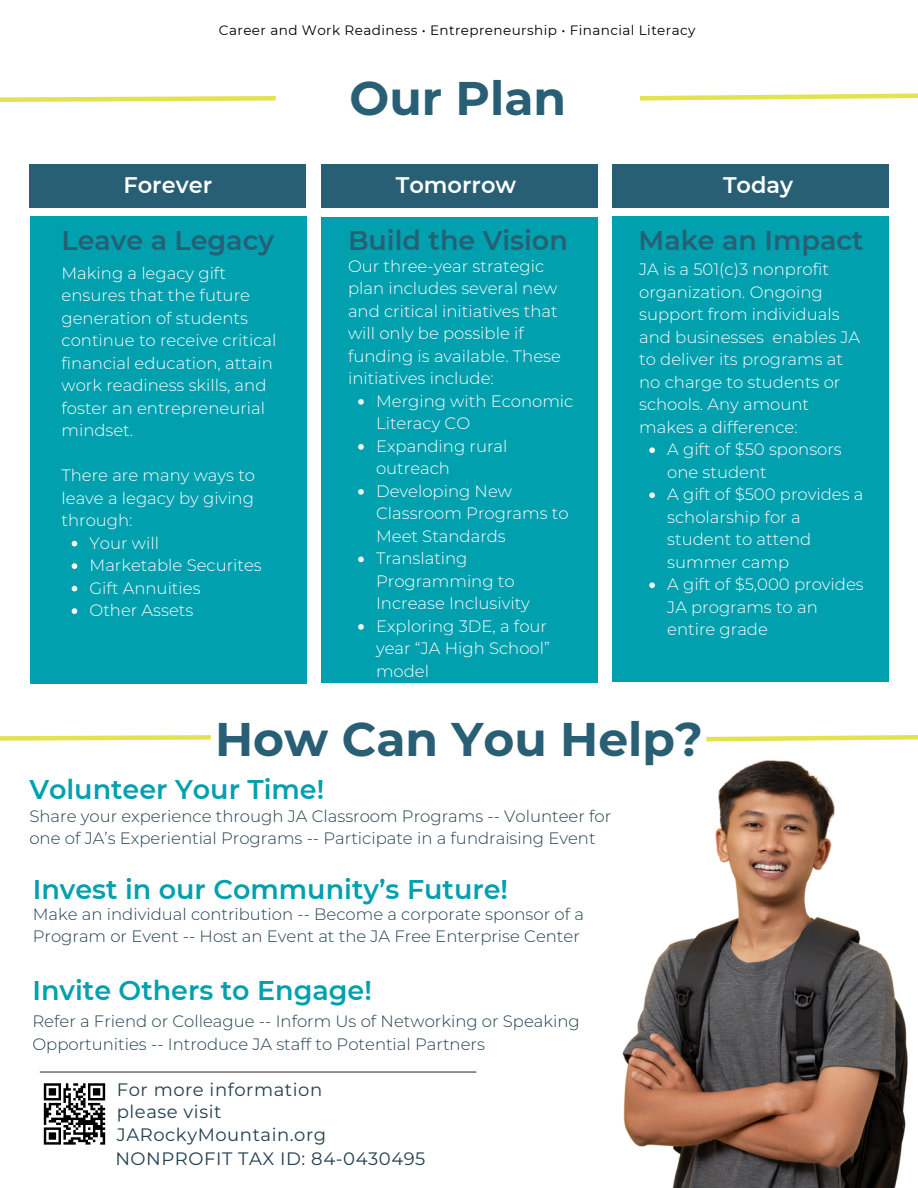
<style>
.page{position:relative;width:918px;height:1188px;background:#fff}
.page>*{position:absolute;margin:0;border:0;box-sizing:border-box;transform-origin:0 0}
.t1{font:700 47.25px "Montserrat";color:#285f74}
.t2{font:600 27px "Montserrat";color:#00a0af}
.t3{font:600 27px "Montserrat";color:#285f74}
.t4{font:600 22.5px "Montserrat";color:#fff}
.t5{font:18px/22.5px "Montserrat";letter-spacing:.03em;color:#22404d}
.t6{font:300 16.5px/22.5px "Montserrat";color:#fff}
.t7{font:300 16.5px/22.5px "Montserrat";color:#22404d}
.t8{font:700 15px "Montserrat";color:#fff}
.t9{font:300 15px "Montserrat";color:#fff}
.t10{font:13.5px "Montserrat";letter-spacing:.03em;color:#000}
</style>
<div class="page">
<hr style="left:40px;top:1072px;width:436px;height:1px;background:#000">
<svg style="left:44px;top:1083px;width:61px;height:62px"></svg>
<svg style="left:0;top:96px;width:276px;height:6px"></svg>
<svg style="left:640px;top:93px;width:278px;height:8px"></svg>
<div style="left:29px;top:164px;width:277px;height:44px;background:#285f74"></div>
<div style="left:612px;top:164px;width:277px;height:44px;background:#285f74"></div>
<div style="left:321px;top:164px;width:276px;height:44px;background:#285f74"></div>
<div style="left:30px;top:216px;width:277px;height:468px;background:#00a0af"></div>
<div style="left:321px;top:217px;width:277px;height:465px;background:#00a0af"></div>
<div style="left:612px;top:216px;width:277px;height:466px;background:#00a0af"></div>
<svg style="left:0;top:735px;width:211px;height:6px"></svg>
<img style="left:396px;top:735px;width:522px;height:453px">
<svg style="left:72px;top:541px;width:5px;height:5px"></svg>
<svg style="left:72px;top:563px;width:5px;height:6px"></svg>
<svg style="left:72px;top:586px;width:5px;height:5px"></svg>
<svg style="left:72px;top:608px;width:5px;height:6px"></svg>
<svg style="left:358px;top:399px;width:6px;height:6px"></svg>
<svg style="left:358px;top:444px;width:6px;height:6px"></svg>
<svg style="left:358px;top:489px;width:6px;height:6px"></svg>
<svg style="left:358px;top:557px;width:6px;height:5px"></svg>
<svg style="left:358px;top:624px;width:6px;height:6px"></svg>
<svg style="left:649px;top:447px;width:6px;height:6px"></svg>
<svg style="left:649px;top:492px;width:6px;height:6px"></svg>
<svg style="left:649px;top:582px;width:6px;height:6px"></svg>
<p class="t10" style="left:219px;top:22px;width:478px">Career and Work Readiness • Entrepreneurship • Financial Literacy</p>
<h4 class="t1" style="left:350px;top:69px;width:218px">Our Plan</h4>
<p class="t4" style="left:123px;top:171px;width:90px">Forever</p>
<h3 class="t4" style="left:396px;top:171px;width:122px">Tomorrow</h3>
<p class="t4" style="left:723px;top:171px;width:72px">Today</p>
<h3 class="t3" style="left:62px;top:224px;width:214px">Leave a Legacy</h3>
<h6 class="t3" style="left:348px;top:224px;width:221px">Build the Vision</h6>
<p class="t3" style="left:639px;top:224px;width:227px">Make an Impact</p>
<p class="t6" style="left:62px;top:262px;width:216px">Making a legacy gift ensures that the future generation of students continue to receive critical financial education, attain work readiness skills, and foster an entrepreneurial mindset.</p>
<p class="t6" style="left:62px;top:464px;width:195px;text-align:justify">There are many ways to leave a legacy by giving through:</p>
<p class="t6" style="left:90px;top:532px;width:71px">Your will</p>
<p class="t6" style="left:90px;top:554px;width:174px">Marketable Securites</p>
<p class="t6" style="left:90px;top:577px;width:113px">Gift Annuities</p>
<p class="t6" style="left:90px;top:599px;width:105px">Other Assets</p>
<h3 class="t4" style="left:426px;top:171px;width:84px">Impact</h3>
<p class="t6" style="left:348px;top:255px;width:214px">Our three-year strategic plan includes several new and critical initiatives that will only be possible if funding is available. These initiatives include:</p>
<h6 class="t6" style="left:376px;top:390px;width:199px">Merging with Economic<br>Literacy CO</h6>
<p class="t6" style="left:376px;top:435px;width:133px">Expanding rural outreach</p>
<p class="t6" style="left:376px;top:480px;width:194px">Developing New<br>Classroom Programs to<br>Meet Standards</p>
<p class="t6" style="left:376px;top:547px;width:155px">Translating<br>Programming to<br>Increase Inclusivity</p>
<p class="t6" style="left:376px;top:615px;width:175px">Exploring 3DE, a four year “JA High School” model</p>
<h6 class="t6" style="left:639px;top:258px;width:223px">JA is a 501(c)3 nonprofit organization. Ongoing support from individuals and businesses enables JA to deliver its programs at no charge to students or schools. Any amount makes a difference:</h6>
<h3 class="t6" style="left:667px;top:438px;width:176px">A gift of $50 sponsors one student</h3>
<h6 class="t6" style="left:667px;top:483px;width:198px">A gift of $500 provides a scholarship for a student to attend summer camp</h6>
<p class="t6" style="left:667px;top:573px;width:198px">A gift of $5,000 provides<br>JA programs to an entire grade</p>
<h4 class="t8" style="left:501px;top:619px;width:71px">Business</h4>
<h4 class="t9" style="left:494px;top:639px;width:83px">Number of</h4>
<p class="t1" style="left:215px;top:710px;width:489px">How Can You Help?</p>
<h1 class="t2" style="left:29px;top:773px;width:296px">Volunteer Your Time!</h1>
<h6 class="t7" style="left:29px;top:805px;width:583px">Share your experience through JA Classroom Programs -- Volunteer for one of JA’s Experiential Programs -- Participate in a fundraising Event</h6>
<h3 class="t2" style="left:33px;top:872px;width:477px">Invest in our Community’s Future!</h3>
<h3 class="t7" style="left:33px;top:902px;width:553px">Make an individual contribution -- Become a corporate sponsor of a<br>Program or Event -- Host an Event at the JA Free Enterprise Center</h3>
<p class="t2" style="left:32px;top:974px;width:341px">Invite Others to Engage!</p>
<h6 class="t7" style="left:32px;top:1010px;width:549px">Refer a Friend or Colleague -- Inform Us of Networking or Speaking<br>Opportunities -- Introduce JA staff to Potential Partners</h6>
<p class="t5" style="left:117px;top:1078px;width:211px">For more information please visit<br>JARockyMountain.org</p>
<p class="t5" style="left:115px;top:1147px;width:312px">NONPROFIT TAX ID: 84-0430495</p>
</div>
